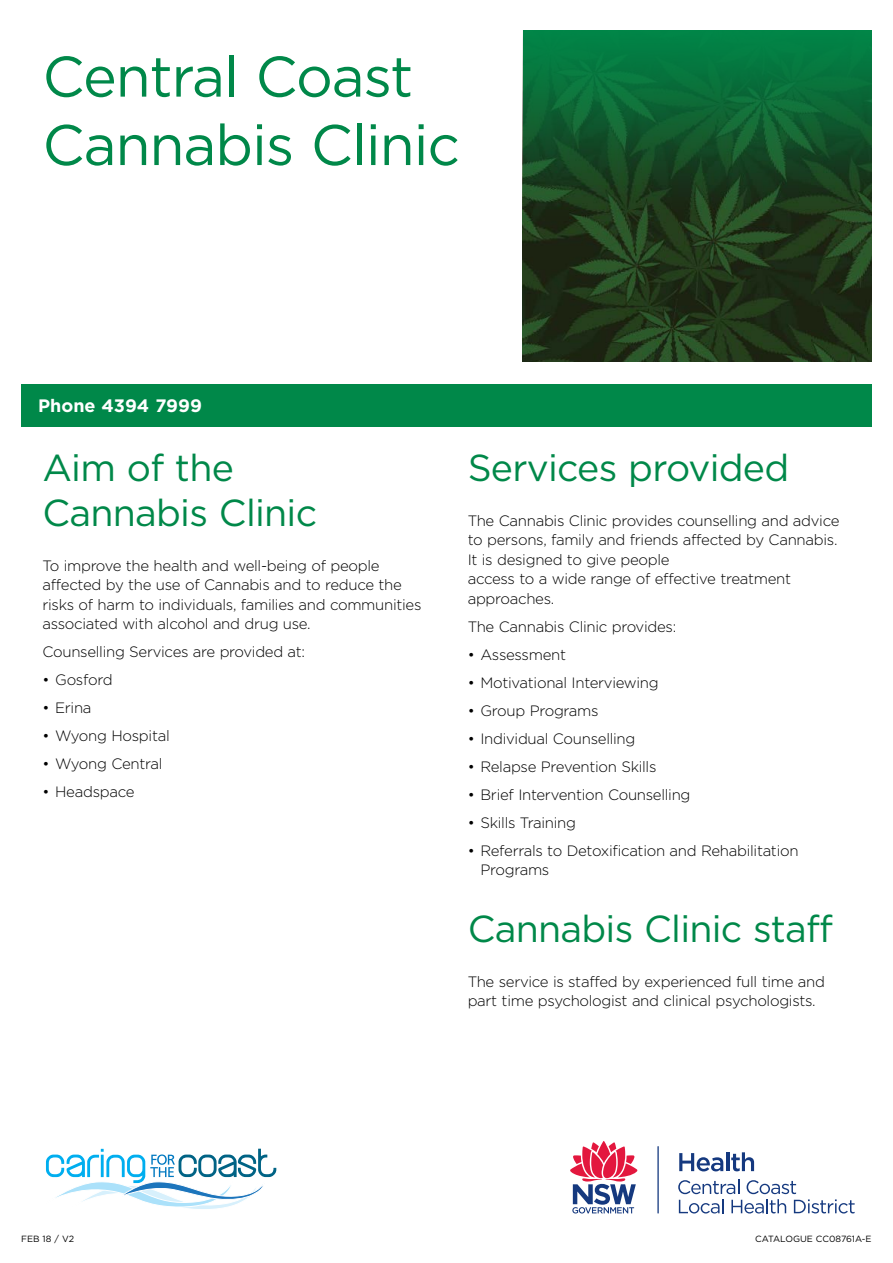
<style>
.page{position:relative;width:893px;height:1263px;background:#fff}
.page>*{position:absolute;margin:0;border:0;box-sizing:border-box;transform-origin:0 0}
.Title_page_-_h1{font:57px/68.4px "Gotham";letter-spacing:-.02em;color:#008849}
.t1{font:37.5px/45px "Gotham";letter-spacing:-.02em;color:#008849}
.Title_page_-_h2{font:700 18px "Gotham";color:#fff}
.body{font:300 15px/19.5px "Gotham";letter-spacing:-.02em;color:#000}
.t2{font:9px "Gotham";color:#000}
</style>
<div class="page">
<div style="left:21px;top:384px;width:851px;height:42px;background:#008849"></div>
<hr style="left:657px;top:1146px;width:2px;height:67px;background:#15397f">
<svg style="left:570px;top:1141px;width:68px;height:72px"></svg>
<svg style="left:679px;top:1153px;width:44px;height:18px"></svg>
<hr style="left:726px;top:1152px;width:3px;height:19px;background:#15397f">
<svg style="left:731px;top:1152px;width:23px;height:19px"></svg>
<svg style="left:678px;top:1180px;width:177px;height:33px"></svg>
<svg style="left:46px;top:1149px;width:230px;height:60px"></svg>
<img style="left:523px;top:30px;width:349px;height:331px">
<h1 class="Title_page_-_h1" style="left:42px;top:41px;width:419px">Central Coast<br>Cannabis Clinic</h1>
<h2 class="Title_page_-_h2" style="left:38px;top:394px;width:165px">Phone 4394 7999</h2>
<h1 class="t1" style="left:42px;top:444px;width:276px">Aim of the<br>Cannabis Clinic</h1>
<p class="body" style="left:42px;top:555px;width:381px">To improve the health and well-being of people affected by the use of Cannabis and to reduce the risks of harm to individuals, families and communities associated with alcohol and drug use.</p>
<p class="body" style="left:42px;top:642px;width:264px">Counselling Services are provided at:</p>
<p class="body" style="left:42px;top:670px;width:72px">• Gosford</p>
<p class="body" style="left:42px;top:698px;width:51px">• Erina</p>
<p class="body" style="left:42px;top:726px;width:129px">• Wyong Hospital</p>
<p class="body" style="left:42px;top:754px;width:122px">• Wyong Central</p>
<p class="body" style="left:42px;top:782px;width:94px">• Headspace</p>
<h1 class="t1" style="left:468px;top:444px;width:323px">Services provided</h1>
<p class="body" style="left:468px;top:510px;width:373px">The Cannabis Clinic provides counselling and advice to persons, family and friends affected by Cannabis.<br>It is designed to give people<br>access to a wide range of effective treatment approaches.</p>
<p class="body" style="left:468px;top:616px;width:210px">The Cannabis Clinic provides:</p>
<p class="body" style="left:468px;top:644px;width:100px">• Assessment</p>
<p class="body" style="left:468px;top:672px;width:193px">• Motivational Interviewing</p>
<p class="body" style="left:468px;top:700px;width:132px">• Group Programs</p>
<p class="body" style="left:468px;top:728px;width:169px">• Individual Counselling</p>
<p class="body" style="left:468px;top:756px;width:190px">• Relapse Prevention Skills</p>
<p class="body" style="left:468px;top:784px;width:224px">• Brief Intervention Counselling</p>
<p class="body" style="left:468px;top:812px;width:110px">• Skills Training</p>
<p class="body" style="left:480px;top:840px;width:320px;text-indent:-13px">• Referrals to Detoxification and Rehabilitation<br>Programs</p>
<h1 class="t1" style="left:468px;top:905px;width:367px">Cannabis Clinic staff</h1>
<p class="body" style="left:468px;top:971px;width:359px">The service is staffed by experienced full time and part time psychologist and clinical psychologists.</p>
<p class="t2" style="left:21px;top:1233px;width:54px">FEB 18 / V2</p>
<p class="t2" style="left:755px;top:1233px;width:118px">CATALOGUE CC08761A-E</p>
</div>
